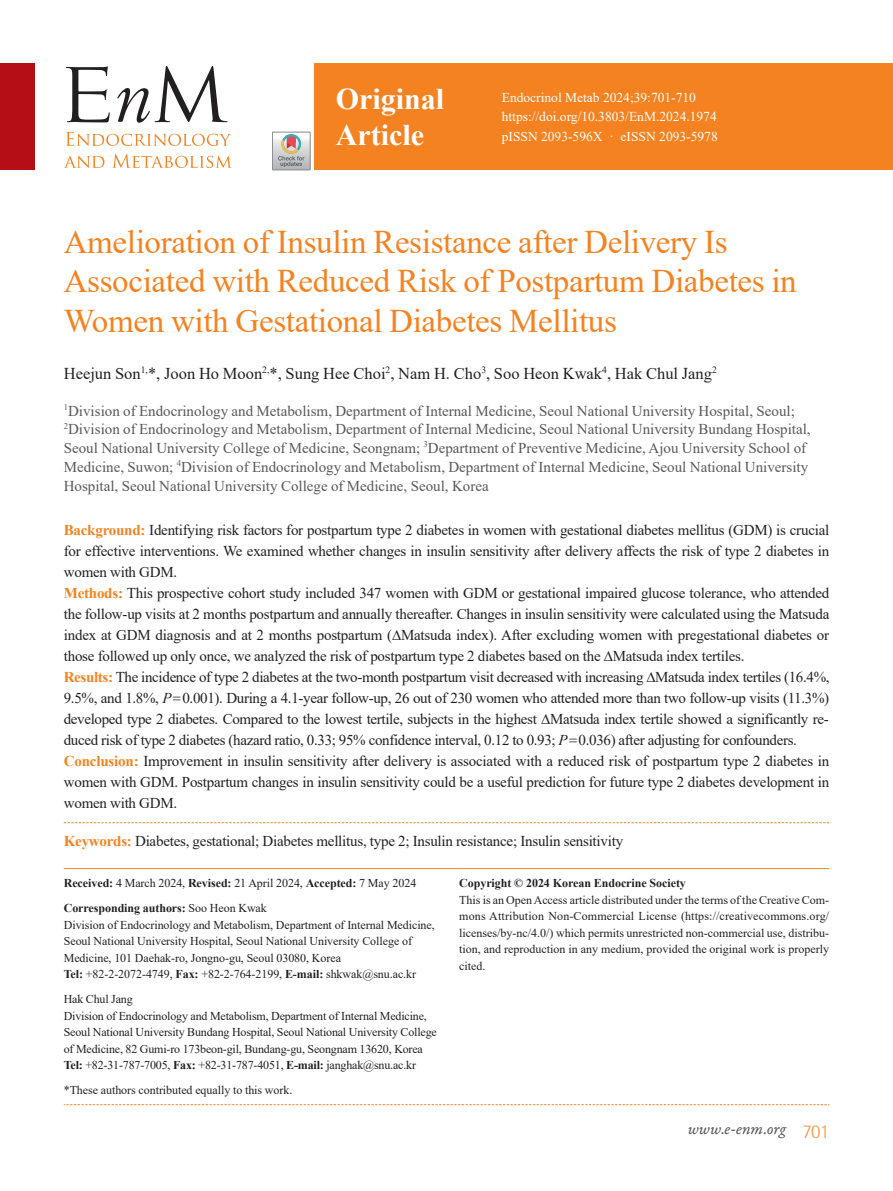
<style>
.page{position:relative;width:893px;height:1191px;background:#fff}
.page>*{position:absolute;margin:0;border:0;box-sizing:border-box;transform-origin:0 0}
.t1{font:33px/39.6px "Times New Roman";letter-spacing:-.01em;color:#f58220}
.t2{font:700 30px/36px "Times New Roman";color:#fff}
.t3{font:16.5px "Times New Roman";color:#231f20}
.t4{font:16.5px "Garamond Premr Pro It Capt";color:#57585a}
.t5{font:15px/21px "Times New Roman";letter-spacing:-.015em;color:#231f20}
.t6{font:15px/18.8px "Times New Roman";color:#57585a}
.t7{font:13.5px/19.5px "Times New Roman";color:#fff}
.t8{font:12px/16.5px "Times New Roman";letter-spacing:-.005em;color:#231f20}
.t9{font:700 12px/25px "Times New Roman";letter-spacing:-.005em;color:#231f20}
.s1{font-weight:700;color:#f58220}
.s2{font-style:italic}
.s3{font-family:"Dotum"}
.s4{font-weight:400}
.s5{font-weight:700}
.s6{font-family:"Rotis Semi Sans Std";font-weight:300;font-size:19.5px;color:#f79848}
</style>
<div class="page">
<div style="left:0;top:64px;width:34px;height:106px;background:#b50e16"></div>
<div style="left:315px;top:64px;width:578px;height:106px;background:#f58220"></div>
<svg style="left:64px;top:154px;width:168px;height:14px"></svg>
<svg style="left:66px;top:132px;width:165px;height:14px"></svg>
<svg style="left:66px;top:66px;width:44px;height:56px"></svg>
<svg style="left:117px;top:66px;width:111px;height:57px"></svg>
<svg style="left:64px;top:822px;width:765px;height:1px"></svg>
<hr style="left:64px;top:868px;width:395px;height:1px;background:#f58220">
<hr style="left:459px;top:868px;width:370px;height:1px;background:#f58220">
<svg style="left:64px;top:1104px;width:765px;height:1px"></svg>
<svg style="left:272px;top:132px;width:38px;height:38px"></svg>
<h2 class="t2" style="left:336px;top:80px;width:110px">Original<br>Article</h2>
<p class="t7" style="left:502px;top:87px;width:217px">Endocrinol Metab 2024;39:701-710 https://doi.org/10.3803/EnM.2024.1974 pISSN 2093-596X · eISSN 2093-5978</p>
<h1 class="t1" style="left:64px;top:221px;width:734px">Amelioration of Insulin Resistance after Delivery Is<br>Associated with Reduced Risk of Postpartum Diabetes in<br>Women with Gestational Diabetes Mellitus</h1>
<p class="t3" style="left:64px;top:362px;width:655px">Heejun Son<sup>1,</sup>*, Joon Ho Moon<sup>2,</sup>*, Sung Hee Choi<sup>2</sup>, Nam H. Cho<sup>3</sup>, Soo Heon Kwak<sup>4</sup>, Hak Chul Jang<sup>2</sup></p>
<p class="t6" style="left:64px;top:401px;width:748px"><sup>1</sup>Division of Endocrinology and Metabolism, Department of Internal Medicine, Seoul National University Hospital, Seoul; <sup>2</sup>Division of Endocrinology and Metabolism, Department of Internal Medicine, Seoul National University Bundang Hospital, Seoul National University College of Medicine, Seongnam; <sup>3</sup>Department of Preventive Medicine, Ajou University School of Medicine, Suwon; <sup>4</sup>Division of Endocrinology and Metabolism, Department of Internal Medicine, Seoul National University Hospital, Seoul National University College of Medicine, Seoul, Korea</p>
<p class="t5" style="left:64px;top:519px;width:767px"><span class="s1">Background:</span> Identifying risk factors for postpartum type 2 diabetes in women with gestational diabetes mellitus (GDM) is crucial for effective interventions. We examined whether changes in insulin sensitivity after delivery affects the risk of type 2 diabetes in women with GDM.<br><span class="s1">Methods:</span> This prospective cohort study included 347 women with GDM or gestational impaired glucose tolerance, who attended the follow-up visits at 2 months postpartum and annually thereafter. Changes in insulin sensitivity were calculated using the Matsuda index at GDM diagnosis and at 2 months postpartum (∆Matsuda index). After excluding women with pregestational diabetes or those followed up only once, we analyzed the risk of postpartum type 2 diabetes based on the ∆Matsuda index tertiles.<br><span class="s1">Results:</span> The incidence of type 2 diabetes at the two-month postpartum visit decreased with increasing ∆Matsuda index tertiles (16.4%, 9.5%, and 1.8%, <span class="s2">P</span><span class="s3">=</span>0.001). During a 4.1-year follow-up, 26 out of 230 women who attended more than two follow-up visits (11.3%) developed type 2 diabetes. Compared to the lowest tertile, subjects in the highest ∆Matsuda index tertile showed a significantly re&shy;duced risk of type 2 diabetes (hazard ratio, 0.33; 95% confidence interval, 0.12 to 0.93; <span class="s2">P</span><span class="s3">=</span>0.036) after adjusting for confounders.<br><span class="s1">Conclusion:</span> Improvement in insulin sensitivity after delivery is associated with a reduced risk of postpartum type 2 diabetes in women with GDM. Postpartum changes in insulin sensitivity could be a useful prediction for future type 2 diabetes development in women with GDM.</p>
<p class="t5" style="left:64px;top:830px;width:561px"><span class="s1">Keywords:</span> Diabetes, gestational; Diabetes mellitus, type 2; Insulin resistance; Insulin sensitivity</p>
<p class="t9" style="left:64px;top:870px;width:354px">Received: <span class="s4">4 March 2024,</span> Revised: <span class="s4">21 April 2024,</span> Accepted: <span class="s4">7 May 2024<br></span>Corresponding authors: <span class="s4">Soo Heon Kwak</span></p>
<p class="t8" style="left:64px;top:916px;width:373px">Division of Endocrinology and Metabolism, Department of Internal Medicine, Seoul National University Hospital, Seoul National University College of Medicine, 101 Daehak-ro, Jongno-gu, Seoul 03080, Korea<br><span class="s5">Tel:</span> +82-2-2072-4749, <span class="s5">Fax:</span> +82-2-764-2199, <span class="s5">E-mail:</span> shkwak@snu.ac.kr</p>
<p class="t8" style="left:64px;top:990px;width:375px">Hak Chul Jang<br>Division of Endocrinology and Metabolism, Department of Internal Medicine, Seoul National University Bundang Hospital, Seoul National University College of Medicine, 82 Gumi-ro 173beon-gil, Bundang-gu, Seongnam 13620, Korea <span class="s5">Tel:</span> +82-31-787-7005, <span class="s5">Fax:</span> +82-31-787-4051, <span class="s5">E-mail:</span> janghak@snu.ac.kr</p>
<p class="t8" style="left:64px;top:1081px;width:230px">*These authors contributed equally to this work.</p>
<p class="t9" style="left:459px;top:870px;width:228px">Copyright © 2024 Korean Endocrine Society</p>
<p class="t8" style="left:459px;top:891px;width:371px;text-align:justify">This is an Open Access article distributed under the terms of the Creative Com&shy;mons Attribution Non-Commercial License (https://creativecommons.org/ licenses/by-nc/4.0/) which permits unrestricted non-commercial use, distribu&shy;tion, and reproduction in any medium, provided the original work is properly cited.</p>
<p class="t4" style="left:688px;top:1118px;width:143px">www.e-enm.org <span class="s6">701</span></p>
</div>
